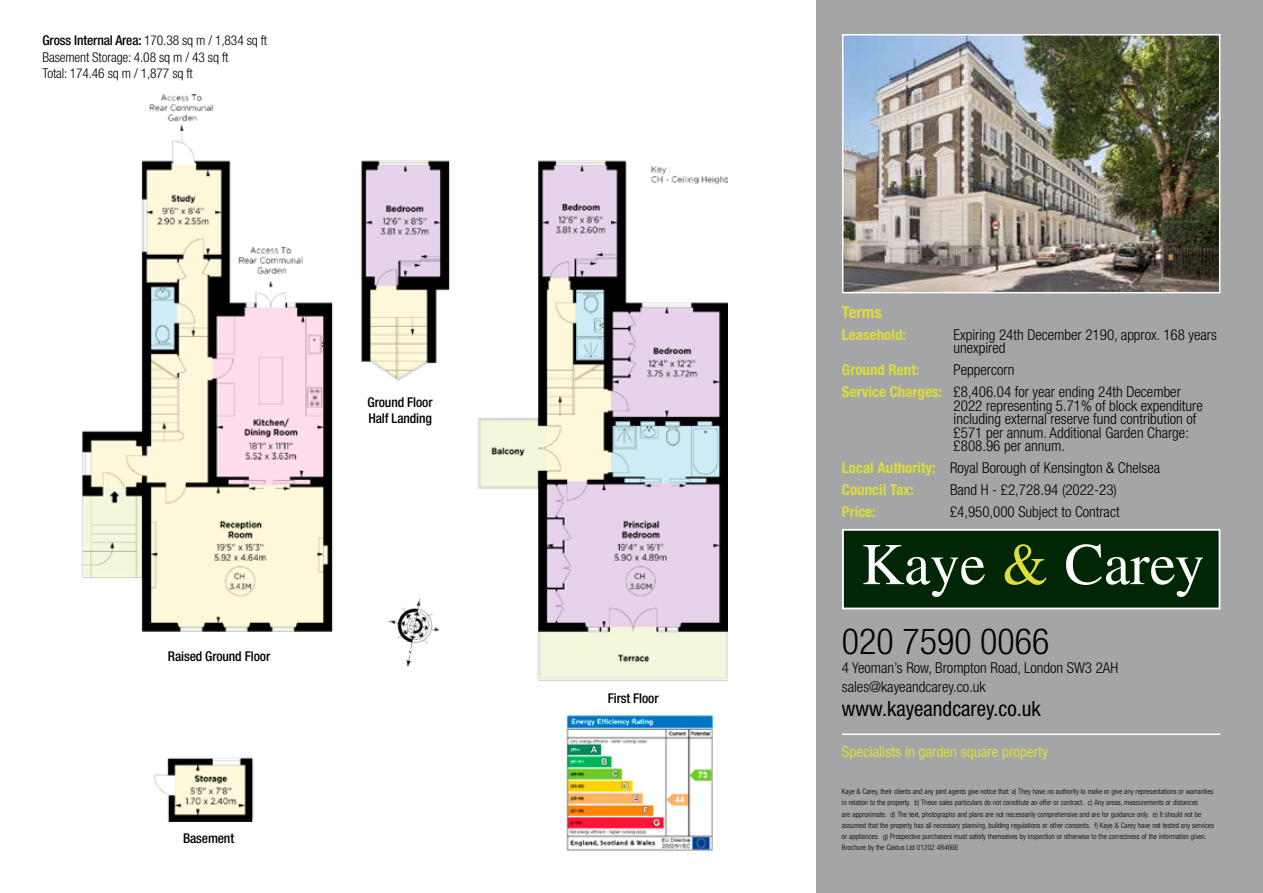
<style>
.page{position:relative;width:1263px;height:893px;background:#fff}
.page>*{position:absolute;margin:0;border:0;box-sizing:border-box;transform-origin:0 0}
.t1{font:300 condensed 36px "Helvetica Neue";color:#000}
.t2{font:condensed 21px "Helvetica Neue";color:#000}
.t3{font:700 condensed 16.5px "Helvetica Neue";color:#ddde3a}
.t4{font:300 condensed 15px/13.5px "Helvetica Neue";color:#000}
.t5{font:condensed 15px "Helvetica Neue";color:#ddde3a}
.t6{font:700 condensed 15px "Helvetica Neue";color:#ddde3a}
.t7{font:300 condensed 13.5px/16.2px "Helvetica Neue";letter-spacing:-.01em;color:#000}
.t8{font:500 condensed 13.5px/16.2px "Helvetica Neue";letter-spacing:-.01em;color:#000}
.t9{font:300 condensed 7.5px/11.2px "Helvetica Neue";color:#000}
.s1{font-weight:500}
.s2{font-weight:700;color:#ddde3a}
</style>
<div class="page">
<div style="left:816px;top:0;width:447px;height:893px;background:#a4a5a7"></div>
<hr style="left:842px;top:733px;width:378px;height:2px;background:#fff">
<img style="left:81px;top:95px;width:646px;height:727px">
<img style="left:845px;top:37px;width:372px;height:253px">
<div style="left:842px;top:34px;width:378px;height:259px;border:2px solid #fff"></div>
<img style="left:381px;top:594px;width:63px;height:76px">
<img style="left:566px;top:714px;width:148px;height:136px">
<svg style="left:842px;top:529px;width:378px;height:80px;background:#284829"></svg>
<h3 class="t7" style="left:43px;top:32px;width:226px"><span class="s1">Gross Internal Area:</span> 170.38 sq m / 1,834 sq ft<br>Basement Storage: 4.08 sq m / 43 sq ft<br>Total: 174.46 sq m / 1,877 sq ft</h3>
<h3 class="t8" style="left:168px;top:648px;width:104px">Raised Ground Floor</h3>
<h3 class="t8" style="left:183px;top:830px;width:53px">Basement</h3>
<h3 class="t8" style="left:368px;top:394px;width:66px">Ground Floor<br>Half Landing</h3>
<h3 class="t8" style="left:608px;top:690px;width:52px">First Floor</h3>
<h3 class="t3" style="left:842px;top:302px;width:41px">Terms</h3>
<h3 class="t6" style="left:842px;top:325px;width:66px">Leasehold:</h3>
<h3 class="t4" style="left:953px;top:328px;width:265px">Expiring 24th December 2190, approx. 168 years unexpired</h3>
<h3 class="t6" style="left:842px;top:361px;width:79px">Ground Rent:</h3>
<h3 class="t4" style="left:842px;top:359px;width:340px;line-height:22px;text-indent:112px">Peppercorn<br><span class="s2">Service Charges:</span> £8,406.04 for year ending 24th December</h3>
<h3 class="t4" style="left:953px;top:399px;width:251px">2022 representing 5.71% of block expenditure including external reserve fund contribution of £571 per annum. Additional Garden Charge: £808.96 per annum.</h3>
<h3 class="t4" style="left:842px;top:457px;width:320px;line-height:22px"><span class="s2">Local Authority:</span> Royal Borough of Kensington &amp; Chelsea<br><span class="s2">Council Tax:</span></h3>
<h3 class="t4" style="left:950px;top:483px;width:168px">Band H - £2,728.94 (2022-23)</h3>
<h3 class="t6" style="left:842px;top:503px;width:35px">Price:</h3>
<h3 class="t4" style="left:950px;top:505px;width:171px">£4,950,000 Subject to Contract</h3>
<h1 class="t1" style="left:842px;top:620px;width:209px">020 7590 0066</h1>
<h3 class="t4" style="left:842px;top:658px;width:278px;line-height:19.2px">4 Yeoman’s Row, Brompton Road, London SW3 2AH sales@kayeandcarey.co.uk</h3>
<h2 class="t2" style="left:842px;top:696px;width:200px">www.kayeandcarey.co.uk</h2>
<h3 class="t5" style="left:842px;top:743px;width:208px">Specialists in garden square property</h3>
<p class="t9" style="left:842px;top:786px;width:373px">Kaye &amp; Carey, their clients and any joint agents give notice that: a) They have no authority to make or give any representations or warranties in relation to the property. b) These sales particulars do not constitute an offer or contract. c) Any areas, measurements or distances<br>are approximate. d) The text, photographs and plans are not necessarily comprehensive and are for guidance only. e) It should not be assumed that the property has all necessary planning, building regulations or other consents. f) Kaye &amp; Carey have not tested any services or appliances. g) Prospective purchasers must satisfy themselves by inspection or otherwise to the correctness of the information given.<br>Brochure by the Caktus Ltd 01202 484666</p>
</div>
